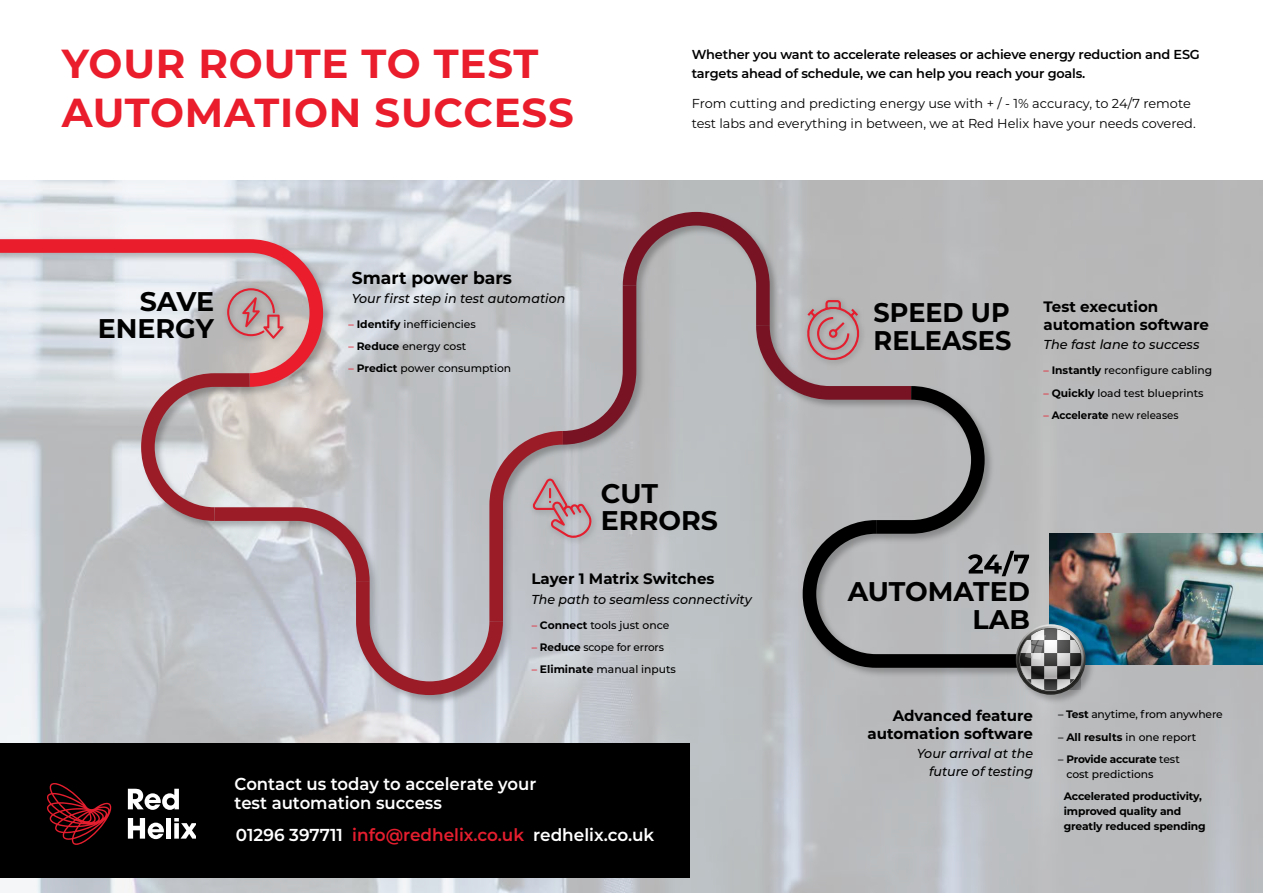
<style>
.page{position:relative;width:1263px;height:893px;background:#fff}
.page>*{position:absolute;margin:0;border:0;box-sizing:border-box;transform-origin:0 0}
.t1{font:700 40.5px/49.7px "Montserrat";letter-spacing:.02em;color:#e91d2c}
.t2{font:700 27px/27.8px "Montserrat";color:#000;text-align:right}
.t3{font:700 27px/27.8px "Montserrat";color:#000;scale:.95 1}
.t4{font:600 17.25px/19.5px "Montserrat";color:#fff;scale:.96 1}
.t5{font:600 17.25px "Montserrat";color:#fff}
.t6{font:700 17.25px "Montserrat";color:#000}
.t7{font:700 15.15px/18.1px "Montserrat";color:#000;text-align:right}
.t8{font:12.9px/19.5px "Montserrat";color:#000}
.t9{font:600 12.9px/19.5px "Montserrat";letter-spacing:-.015em;color:#000}
.t10{font:italic 500 12.9px/17.2px "Montserrat";color:#000;text-align:right}
.t11{font:500 10.8px/15.1px "Montserrat";color:#000}
.t12{font:700 10.8px/15.1px "Montserrat";letter-spacing:-.015em;color:#000}
.t13{font:500 10.8px "Montserrat";color:#000;scale:.95 1}
.s1{color:#e41e2e}
.s2{font-weight:700}
</style>
<div class="page">
<img style="left:0;top:181px;width:1263px;height:712px">
<div style="left:0;top:744px;width:690px;height:134px;background:#000"></div>
<img style="left:1095px;top:534px;width:168px;height:130px">
<svg style="left:0;top:210px;width:1095px;height:499px;background:#c7cace"></svg>
<svg style="left:0;top:239px;width:141px;height:148px;background:#dcced4"></svg>
<svg style="left:141px;top:212px;width:947px;height:486px;background:#b8b2b5"></svg>
<svg style="left:47px;top:783px;width:65px;height:62px"></svg>
<svg style="left:128px;top:789px;width:51px;height:21px"></svg>
<svg style="left:128px;top:818px;width:36px;height:21px"></svg>
<div style="left:166px;top:818px;width:5px;height:21px;background:#fff"></div>
<svg style="left:174px;top:818px;width:22px;height:21px"></svg>
<h1 class="t1" style="left:62px;top:36px;width:513px">YOUR ROUTE TO TEST<br>AUTOMATION SUCCESS</h1>
<p class="t9" style="left:692px;top:44px;width:510px">Whether you want to accelerate releases or achieve energy reduction and ESG targets ahead of schedule, we can help you reach your goals.</p>
<p class="t8" style="left:692px;top:93px;width:505px">From cutting and predicting energy use with + / - 1% accuracy, to 24/7 remote test labs and everything in between, we at Red Helix have your needs covered.</p>
<h2 class="t2" style="left:98px;top:286px;width:118px">SAVE<br>ENERGY</h2>
<h3 class="t6" style="left:352px;top:265px;width:162px">Smart power bars</h3>
<p class="t10" style="left:352px;top:289px;width:215px">Your first step in test automation</p>
<p class="t11" style="left:348px;top:316px;width:129px"><span class="s1">–</span> <span class="s2">Identify</span> inefficiencies</p>
<p class="t11" style="left:348px;top:338px;width:119px"><span class="s1">–</span> <span class="s2">Reduce</span> energy cost</p>
<p class="t11" style="left:348px;top:360px;width:164px"><span class="s1">–</span> <span class="s2">Predict</span> power consumption</p>
<h2 class="t2" style="left:601px;top:478px;width:119px;text-align:left">CUT<br>ERRORS</h2>
<h2 class="t3" style="left:874px;top:297px;width:146px">SPEED UP<br>RELEASES</h2>
<h3 class="t7" style="left:1043px;top:296px;width:167px;text-align:left">Test execution automation software</h3>
<p class="t10" style="left:1043px;top:335px;width:158px">The fast lane to success</p>
<p class="t11" style="left:1043px;top:363px;width:170px"><span class="s1">–</span> <span class="s2">Instantly</span> reconfigure cabling</p>
<p class="t11" style="left:1043px;top:385px;width:162px"><span class="s1">–</span> <span class="s2">Quickly</span> load test blueprints</p>
<p class="t13" style="left:1043px;top:407px;width:144px"><span class="s1">–</span> <span class="s2">Accelerate</span> new releases</p>
<h3 class="t7" style="left:531px;top:569px;width:185px">Layer 1 Matrix Switches</h3>
<p class="t10" style="left:531px;top:590px;width:222px">The path to seamless connectivity</p>
<p class="t11" style="left:532px;top:617px;width:139px"><span class="s1">–</span> <span class="s2">Connect</span> tools just once</p>
<p class="t11" style="left:532px;top:639px;width:134px"><span class="s1">–</span> <span class="s2">Reduce</span> scope for errors</p>
<p class="t11" style="left:532px;top:661px;width:146px"><span class="s1">–</span> <span class="s2">Eliminate</span> manual inputs</p>
<h3 class="t4" style="left:235px;top:773px;width:316px">Contact us today to accelerate your test automation success</h3>
<h3 class="t5" style="left:236px;top:822px;width:420px">01296 397711 <span class="s1">info@redhelix.co.uk</span> redhelix.co.uk</h3>
<h2 class="t2" style="left:848px;top:576px;width:184px">AUTOMATED<br>LAB</h2>
<h3 class="t7" style="left:868px;top:705px;width:167px">Advanced feature automation software</h3>
<p class="t10" style="left:917px;top:744px;width:118px">Your arrival at the future of testing</p>
<p class="t11" style="left:1058px;top:706px;width:166px">– <span class="s2">Test</span> anytime, from anywhere</p>
<p class="t11" style="left:1058px;top:729px;width:140px">– <span class="s2">All results</span> in one report</p>
<p class="t11" style="left:1066px;top:751px;width:115px;text-indent:-8px">– <span class="s2">Provide accurate</span> test cost predictions</p>
<p class="t12" style="left:1064px;top:788px;width:143px">Accelerated productivity, improved quality and greatly reduced spending</p>
</div>
